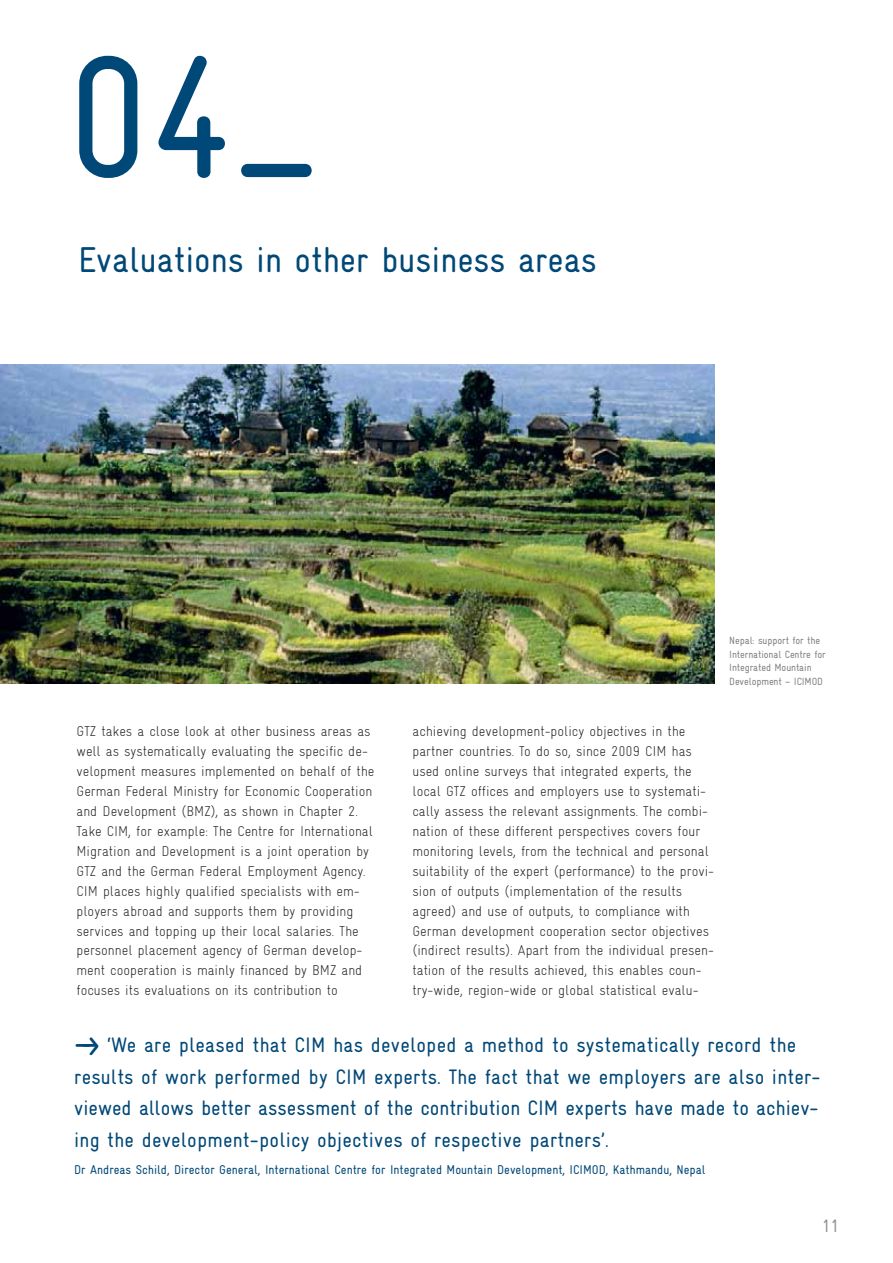
<style>
.page{position:relative;width:893px;height:1263px;background:#fff}
.page>*{position:absolute;margin:0;border:0;box-sizing:border-box;transform-origin:0 0}
.t1{font:condensed 174px "Gravur";color:#004877}
.t2{font:condensed 36px "Gravur";color:#004877}
.t3{font:condensed 21px/31.5px "Gravur";letter-spacing:.01em;color:#004877}
.t4{font:condensed 18px "Gravur";color:#939598}
.t5{font:300 condensed 14.25px/20px "Gravur";color:#231f20}
.t6{font:condensed 12.75px "Gravur";color:#004877}
.t7{font:condensed 10.5px/13.5px "Gravur";letter-spacing:-.01em;color:#808285}
.s1{color:#fff}
.s2{font-size:36px}
</style>
<div class="page">
<img style="left:0;top:365px;width:714px;height:318px">
<h1 class="t1" style="left:67px;top:51px;width:507px">04_<span class="s1">06_</span></h1>
<h2 class="t2" style="left:78px;top:246px;width:520px">Evaluations in other business areas</h2>
<p class="t7" style="left:729px;top:635px;width:98px">Nepal: support for the<br>International Centre for<br>Integrated Mountain<br>Development – ICIMOD</p>
<p class="t5" style="left:77px;top:723px;width:299px">GTZ takes a close look at other business areas as well as systematically evaluating the specific de&shy;velopment measures implemented on behalf of the German Federal Ministry for Economic Cooperation and Development (BMZ), as shown in Chapter 2.<br>Take CIM, for example: The Centre for International Migration and Development is a joint operation by GTZ and the German Federal Employment Agency.<br>CIM places highly qualified specialists with em&shy;ployers abroad and supports them by providing services and topping up their local salaries. The personnel placement agency of German develop&shy;ment cooperation is mainly financed by BMZ and focuses its evaluations on its contribution to</p>
<p class="t5" style="left:412px;top:723px;width:303px">achieving development-policy objectives in the partner countries. To do so, since 2009 CIM has used online surveys that integrated experts, the local GTZ offices and employers use to systemati&shy;cally assess the relevant assignments. The combi&shy;nation of these different perspectives covers four monitoring levels, from the technical and personal suitability of the expert (performance) to the provi&shy;sion of outputs (implementation of the results agreed) and use of outputs, to compliance with German development cooperation sector objectives (indirect results). Apart from the individual presen&shy;tation of the results achieved, this enables coun&shy;try-wide, region-wide or global statistical evalu-</p>
<p class="t3" style="left:74px;top:1032px;width:748px"><span class="s2">––&gt;</span> ‘We are pleased that CIM has developed a method to systematically record the results of work performed by CIM experts. The fact that we employers are also inter&shy;viewed allows better assessment of the contribution CIM experts have made to achiev&shy;ing the development-policy objectives of respective partners’.</p>
<p class="t6" style="left:74px;top:1165px;width:633px">Dr Andreas Schild, Director General, International Centre for Integrated Mountain Development, ICIMOD, Kathmandu, Nepal</p>
<p class="t4" style="left:821px;top:1219px;width:19px">11</p>
</div>
